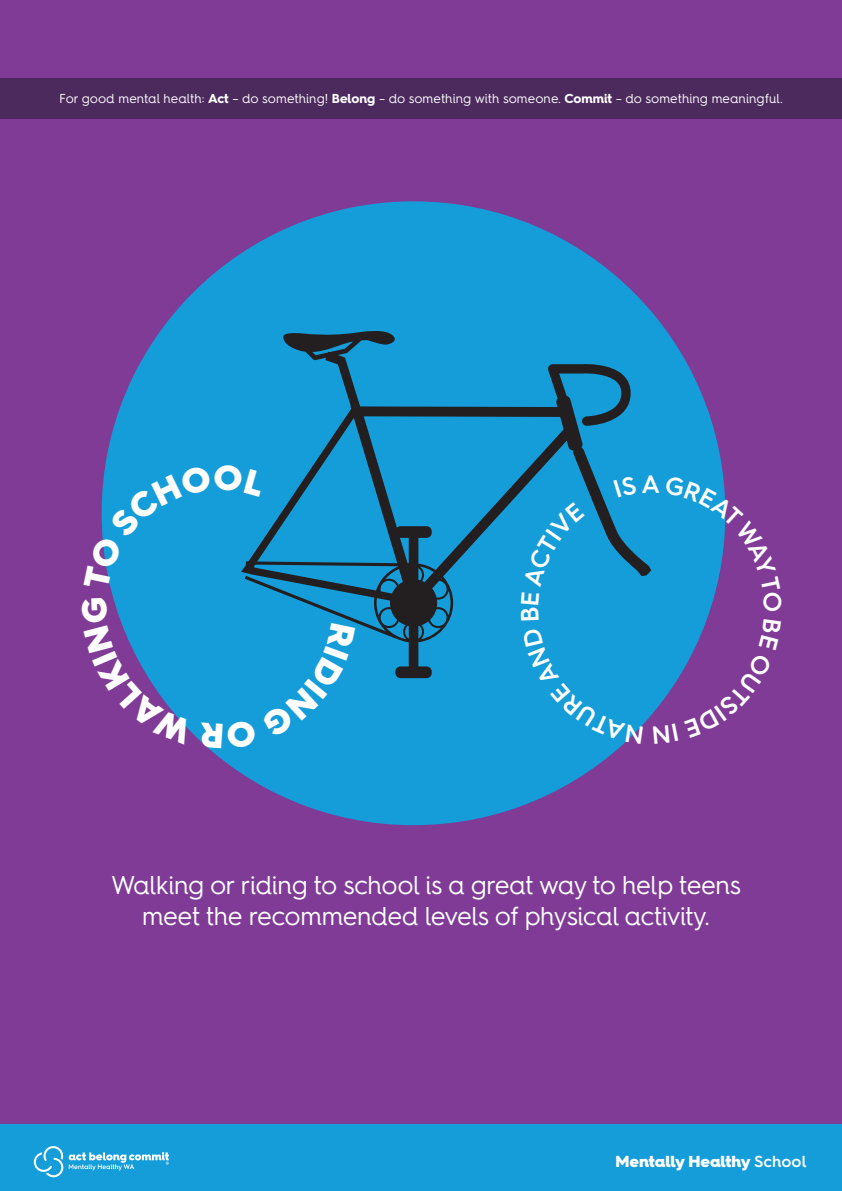
<style>
.page{position:relative;width:842px;height:1191px;background:#fff}
.page>*{position:absolute;margin:0;border:0;box-sizing:border-box;transform-origin:0 0}
.t1{font:25.8px/31.2px "Hurme Geometric Sans 4";letter-spacing:-.02em;color:#fff;text-align:center}
.t2{font:900 16px "Hurme Geometric Sans 4";letter-spacing:-.01em;color:#fff}
.t3{font:13px "Hurme Geometric Sans 4";color:#fff}
.s1{font-weight:700}
.s2{font-weight:600}
</style>
<div class="page">
<div style="left:0;top:0;width:842px;height:1140px;background:#7f3b96"></div>
<div style="left:0;top:78px;width:842px;height:41px;background:#4c2a5e"></div>
<div style="left:102px;top:201px;width:623px;height:624px;background:#159dd9;border-radius:50%"></div>
<svg style="left:266px;top:331px;width:385px;height:347px"></svg>
<div style="left:0;top:1124px;width:842px;height:67px;background:#159dd9"></div>
<svg style="left:34px;top:1146px;width:29px;height:31px"></svg>
<svg style="left:69px;top:1152px;width:100px;height:18px"></svg>
<svg style="left:199px;top:623px;width:156px;height:125px"></svg>
<svg style="left:113px;top:598px;width:80px;height:136px"></svg>
<svg style="left:101px;top:465px;width:165px;height:125px"></svg>
<svg style="left:614px;top:475px;width:37px;height:22px"></svg>
<svg style="left:709px;top:476px;width:17px;height:135px"></svg>
<svg style="left:523px;top:628px;width:120px;height:115px"></svg>
<svg style="left:521px;top:501px;width:64px;height:119px"></svg>
<p class="t3" style="left:59px;top:89px;width:725px">For good mental health: <span class="s1">Act</span> – do something! <span class="s1">Belong</span> – do something with someone. <span class="s1">Commit</span> – do something meaningful.</p>
<h1 class="t1" style="left:111px;top:868px;width:631px">Walking or riding to school is a great way to help teens meet the recommended levels of physical activity.</h1>
<p class="t2" style="left:615px;top:1149px;width:193px">Mentally Healthy <span class="s2">School</span></p>
</div>
